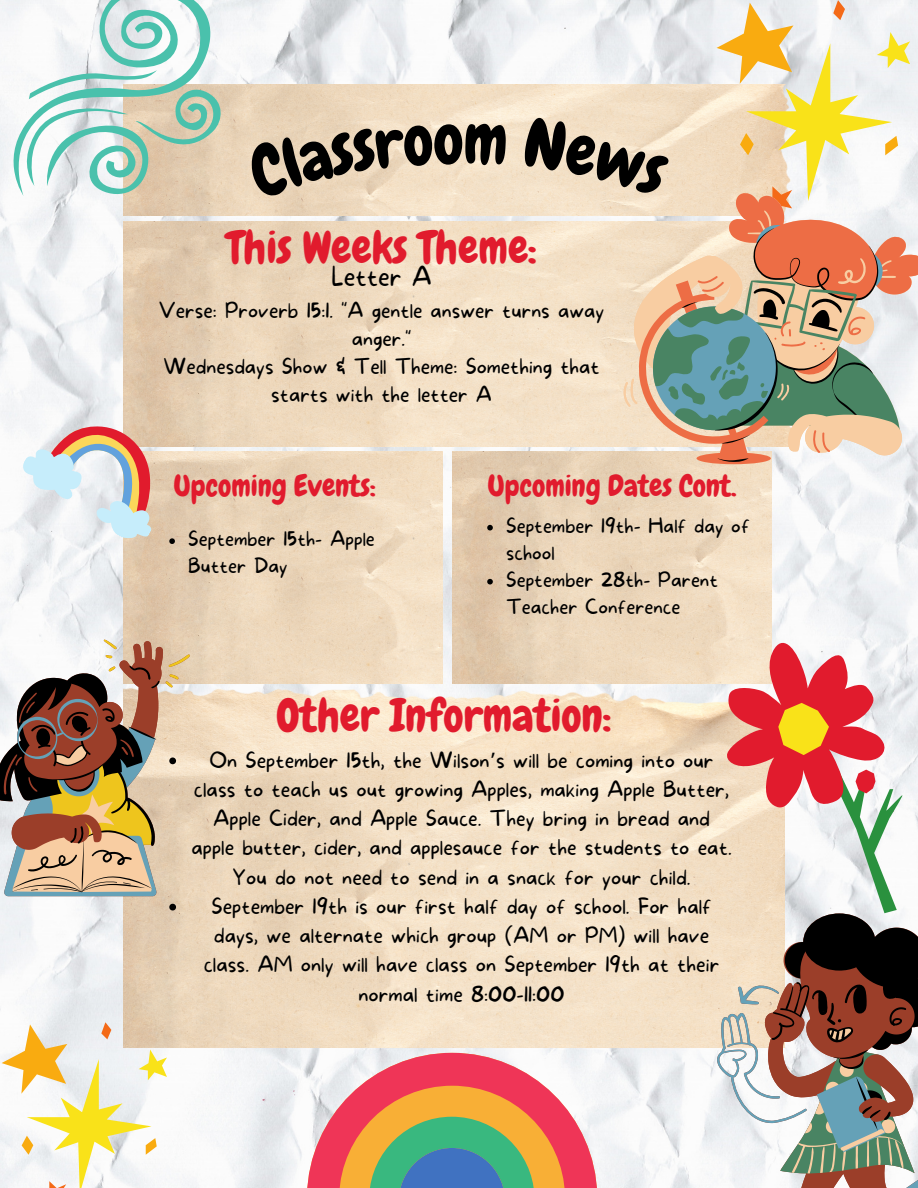
<style>
.page{position:relative;width:918px;height:1188px;background:#fff}
.page>*{position:absolute;margin:0;border:0;box-sizing:border-box;transform-origin:0 0}
.t1{font:45.15px "Chewy";color:#e11b2d}
.t2{font:29.7px "Chewy";color:#e11b2d}
.t3{font:100 25.8px "More Sugar";color:#000}
.t4{font:100 21px/29.2px "More Sugar";color:#000;text-align:center}
.t5{font:100 20.7px/28.2px "More Sugar";color:#000;text-align:center}
.t6{font:100 19.8px/27px "More Sugar";color:#000}
.s1{font-family:"Noto Sans Gurmukhi";font-weight:400}
</style>
<div class="page">
<img style="left:0;top:0;width:918px;height:1188px">
<img style="left:291px;top:84px;width:232px;height:132px">
<svg style="left:0;top:0;width:291px;height:242px"></svg>
<img style="left:123px;top:687px;width:594px;height:360px">
<svg style="left:307px;top:1053px;width:290px;height:135px"></svg>
<img style="left:123px;top:221px;width:400px;height:225px">
<img style="left:452px;top:452px;width:320px;height:231px">
<img style="left:123px;top:452px;width:320px;height:231px">
<svg style="left:717px;top:635px;width:201px;height:553px"></svg>
<svg style="left:14px;top:399px;width:164px;height:149px"></svg>
<svg style="left:0;top:639px;width:190px;height:257px;background:#b2967d"></svg>
<svg style="left:169px;top:904px;width:7px;height:6px"></svg>
<svg style="left:2px;top:1022px;width:165px;height:166px"></svg>
<svg style="left:487px;top:525px;width:6px;height:5px"></svg>
<svg style="left:487px;top:579px;width:6px;height:5px"></svg>
<svg style="left:244px;top:122px;width:262px;height:78px;background:#efdbc0"></svg>
<svg style="left:523px;top:0;width:395px;height:464px"></svg>
<p class="t1" style="left:226px;top:219px;width:312px">This Weeks Theme:</p>
<p class="t3" style="left:331px;top:262px;width:102px">Letter A</p>
<p class="t5" style="left:159px;top:297px;width:447px">Verse: Proverb 15:1. "A gentle answer turns away anger."</p>
<p class="t5" style="left:164px;top:353px;width:438px">Wednesdays Show &amp; Tell Theme: Something that starts with the letter A</p>
<p class="t2" style="left:174px;top:467px;width:204px">Upcoming Events:</p>
<p class="t6" style="left:188px;top:526px;width:188px">September 15th- Apple<br>Butter Day</p>
<p class="t2" style="left:487px;top:467px;width:251px">Upcoming Dates Cont.</p>
<p class="t6" style="left:506px;top:513px;width:245px">September 19th- Half day of school</p>
<p class="t6" style="left:506px;top:567px;width:214px">September 28th- Parent<br>Teacher Conference</p>
<p class="t1" style="left:276px;top:687px;width:337px">Other Information:</p>
<p class="t4" style="left:191px;top:746px;width:542px">On September 15th, the Wilson<span class="s1">’</span>s will be coming into our class to teach us out growing Apples, making Apple Butter, Apple Cider, and Apple Sauce. They bring in bread and apple butter, cider, and applesauce for the students to eat.<br>You do not need to send in a snack for your child.</p>
<p class="t4" style="left:204px;top:893px;width:517px">September 19th is our first half day of school. For half days, we alternate which group (AM or PM) will have class. AM only will have class on September 19th at their normal time 8:00-11:00</p>
</div>
